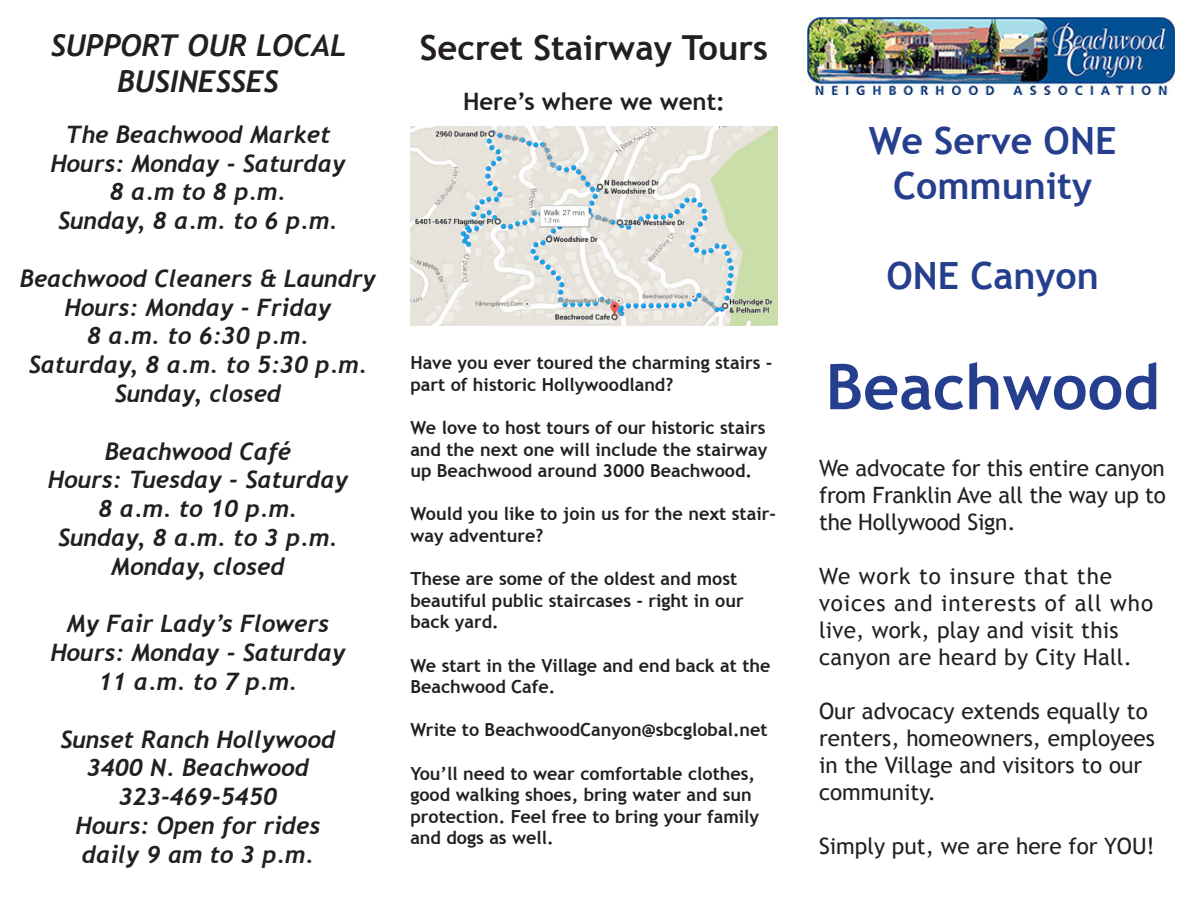
<style>
.page{position:relative;width:1188px;height:918px;background:#fff}
.page>*{position:absolute;margin:0;border:0;box-sizing:border-box;transform-origin:0 0}
.t1{font:700 63px "Trebuchet MS";color:#253f8e}
.t2{font:700 37.5px/45px "Trebuchet MS";color:#253f8e;text-align:center}
.t3{font:700 34.5px "Trebuchet MS";color:#231f20}
.t4{font:italic 700 30px/36px "Trebuchet";color:#231f20;text-align:center}
.t5{font:italic 700 24px/28.8px "Trebuchet";color:#231f20;text-align:center}
.t6{font:700 24px "Trebuchet MS";color:#231f20}
.t7{font:22.5px/27px "Trebuchet MS";color:#231f20}
.t8{font:700 18px/21.6px "Trebuchet MS";color:#231f20}
</style>
<div class="page">
<img style="left:807px;top:18px;width:367px;height:77px">
<img style="left:410px;top:126px;width:368px;height:199px">
<p class="t4" style="left:51px;top:28px;width:297px">SUPPORT OUR LOCAL<br>BUSINESSES</p>
<p class="t5" style="left:65px;top:120px;width:267px">The Beachwood Market</p>
<p class="t5" style="left:50px;top:149px;width:297px">Hours: Monday - Saturday</p>
<p class="t5" style="left:110px;top:178px;width:178px">8 a.m to 8 p.m.</p>
<p class="t5" style="left:58px;top:206px;width:281px">Sunday, 8 a.m. to 6 p.m.</p>
<p class="t5" style="left:20px;top:264px;width:358px">Beachwood Cleaners &amp; Laundry</p>
<p class="t5" style="left:64px;top:293px;width:269px">Hours: Monday - Friday</p>
<p class="t5" style="left:87px;top:322px;width:223px">8 a.m. to 6:30 p.m.</p>
<p class="t5" style="left:29px;top:350px;width:340px">Saturday, 8 a.m. to 5:30 p.m.</p>
<p class="t5" style="left:115px;top:379px;width:168px">Sunday, closed</p>
<p class="t5" style="left:105px;top:437px;width:188px">Beachwood Café</p>
<p class="t5" style="left:48px;top:466px;width:302px">Hours: Tuesday - Saturday<br>8 a.m. to 10 p.m.</p>
<p class="t5" style="left:58px;top:523px;width:281px">Sunday, 8 a.m. to 3 p.m.</p>
<p class="t5" style="left:111px;top:552px;width:175px">Monday, closed</p>
<p class="t5" style="left:67px;top:610px;width:264px">My Fair Lady’s Flowers</p>
<p class="t5" style="left:50px;top:638px;width:297px">Hours: Monday - Saturday<br>11 a.m. to 7 p.m.</p>
<p class="t5" style="left:60px;top:725px;width:277px">Sunset Ranch Hollywood<br>3400 N. Beachwood</p>
<p class="t5" style="left:119px;top:782px;width:160px">323-469-5450</p>
<p class="t5" style="left:76px;top:811px;width:246px;text-align:left">Hours: Open for rides daily 9 am to 3 p.m.</p>
<p class="t3" style="left:420px;top:26px;width:350px">Secret Stairway Tours</p>
<p class="t6" style="left:463px;top:87px;width:263px">Here’s where we went:</p>
<p class="t8" style="left:410px;top:352px;width:364px">Have you ever toured the charming stairs - part of historic Hollywoodland?</p>
<p class="t8" style="left:410px;top:417px;width:358px;text-align:justify">We love to host tours of our historic stairs and the next one will include the stairway up Beachwood around 3000 Beachwood.</p>
<p class="t8" style="left:410px;top:503px;width:367px">Would you like to join us for the next stair&shy;way adventure?</p>
<p class="t8" style="left:410px;top:568px;width:335px">These are some of the oldest and most beautiful public staircases - right in our back yard.</p>
<p class="t8" style="left:410px;top:654px;width:362px">We start in the Village and end back at the<br>Beachwood Cafe.</p>
<p class="t8" style="left:410px;top:719px;width:359px">Write to BeachwoodCanyon@sbcglobal.net</p>
<p class="t8" style="left:410px;top:762px;width:350px">You’ll need to wear comfortable clothes, good walking shoes, bring water and sun protection. Feel free to bring your family and dogs as well.</p>
<p class="t2" style="left:869px;top:118px;width:249px">We Serve ONE<br>Community</p>
<p class="t2" style="left:886px;top:253px;width:214px">ONE Canyon</p>
<p class="t1" style="left:826px;top:348px;width:336px">Beachwood</p>
<p class="t7" style="left:819px;top:454px;width:349px;text-align:justify">We advocate for this entire canyon from Franklin Ave all the way up to the Hollywood Sign.</p>
<p class="t7" style="left:819px;top:562px;width:336px">We work to insure that the voices and interests of all who live, work, play and visit this canyon are heard by City Hall.</p>
<p class="t7" style="left:819px;top:697px;width:337px">Our advocacy extends equally to renters, homeowners, employees in the Village and visitors to our community.</p>
<p class="t7" style="left:819px;top:832px;width:337px">Simply put, we are here for YOU!</p>
</div>
